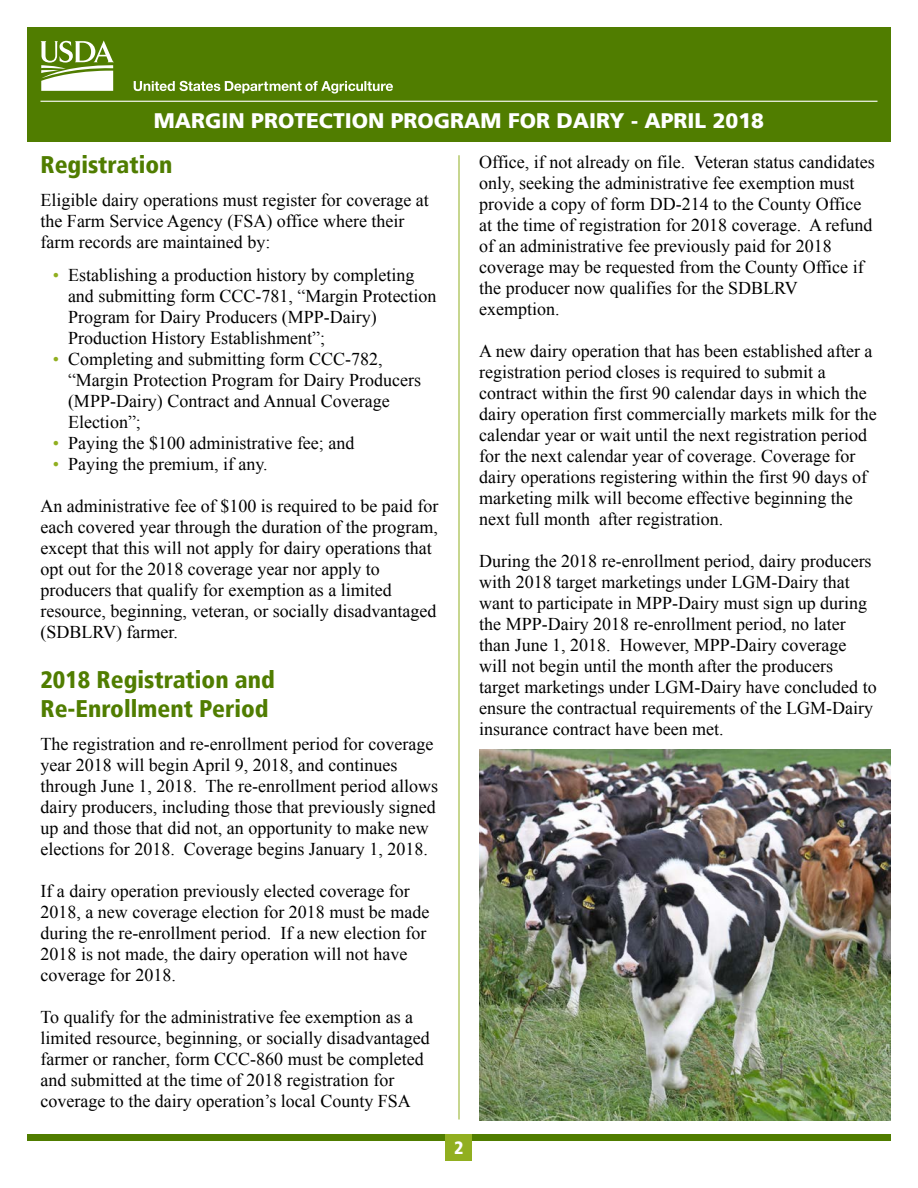
<style>
.page{position:relative;width:918px;height:1188px;background:#fff}
.page>*{position:absolute;margin:0;border:0;box-sizing:border-box;transform-origin:0 0}
.t1{font:900 condensed 24px/28.8px "Frutiger LT";color:#507d00}
.t2{font:900 21px "Frutiger LT";color:#fff}
.t3{font:18px/21px "Times New Roman";color:#000}
.t4{font:900 condensed 18px "Frutiger LT";color:#fff}
.s1{color:#91af20}
</style>
<div class="page">
<div style="left:27px;top:1134px;width:864px;height:7px;background:#507d00"></div>
<div style="left:27px;top:27px;width:864px;height:115px;background:#507d00"></div>
<svg style="left:40px;top:40px;width:74px;height:51px"></svg>
<svg style="left:134px;top:81px;width:259px;height:13px"></svg>
<hr style="left:40px;top:101px;width:838px;height:1px;background:#fff">
<div style="left:446px;top:1134px;width:26px;height:27px;background:#91af20"></div>
<hr style="left:459px;top:155px;width:1px;height:964px;background:#91af20">
<img style="left:479px;top:749px;width:412px;height:371px">
<p class="t2" style="left:154px;top:108px;width:612px">MARGIN PROTECTION PROGRAM FOR DAIRY - APRIL 2018</p>
<h1 class="t1" style="left:40px;top:150px;width:134px">Registration</h1>
<p class="t3" style="left:40px;top:189px;width:390px">Eligible dairy operations must register for coverage at the Farm Service Agency (FSA) office where their farm records are maintained by:</p>
<p class="t3" style="left:68px;top:264px;width:370px;text-indent:-15px"><span class="s1">•</span> Establishing a production history by completing and submitting form CCC-781, “Margin Protection Program for Dairy Producers (MPP-Dairy)<br>Production History Establishment”;</p>
<p class="t3" style="left:68px;top:348px;width:355px;text-indent:-15px"><span class="s1">•</span> Completing and submitting form CCC-782, “Margin Protection Program for Dairy Producers (MPP-Dairy) Contract and Annual Coverage Election”;</p>
<p class="t3" style="left:53px;top:433px;width:303px"><span class="s1">•</span> Paying the $100 administrative fee; and</p>
<p class="t3" style="left:53px;top:454px;width:216px"><span class="s1">•</span> Paying the premium, if any.</p>
<p class="t3" style="left:40px;top:496px;width:399px">An administrative fee of $100 is required to be paid for each covered year through the duration of the program, except that this will not apply for dairy operations that opt out for the 2018 coverage year nor apply to producers that qualify for exemption as a limited resource, beginning, veteran, or socially disadvantaged (SDBLRV) farmer.</p>
<h1 class="t1" style="left:40px;top:665px;width:236px">2018 Registration and<br>Re-Enrollment Period</h1>
<p class="t3" style="left:40px;top:733px;width:399px">The registration and re-enrollment period for coverage year 2018 will begin April 9, 2018, and continues through June 1, 2018. The re-enrollment period allows dairy producers, including those that previously signed up and those that did not, an opportunity to make new elections for 2018. Coverage begins January 1, 2018.</p>
<p class="t3" style="left:40px;top:880px;width:390px">If a dairy operation previously elected coverage for 2018, a new coverage election for 2018 must be made during the re-enrollment period. If a new election for 2018 is not made, the dairy operation will not have coverage for 2018.</p>
<p class="t3" style="left:40px;top:1006px;width:391px">To qualify for the administrative fee exemption as a limited resource, beginning, or socially disadvantaged farmer or rancher, form CCC-860 must be completed and submitted at the time of 2018 registration for coverage to the dairy operation’s local County FSA</p>
<p class="t3" style="left:479px;top:151px;width:397px">Office, if not already on file. Veteran status candidates only, seeking the administrative fee exemption must provide a copy of form DD-214 to the County Office at the time of registration for 2018 coverage. A refund of an administrative fee previously paid for 2018 coverage may be requested from the County Office if the producer now qualifies for the SDBLRV exemption.</p>
<p class="t3" style="left:479px;top:340px;width:399px">A new dairy operation that has been established after a registration period closes is required to submit a contract within the first 90 calendar days in which the dairy operation first commercially markets milk for the calendar year or wait until the next registration period for the next calendar year of coverage. Coverage for dairy operations registering within the first 90 days of marketing milk will become effective beginning the next full month after registration.</p>
<p class="t3" style="left:479px;top:550px;width:399px">During the 2018 re-enrollment period, dairy producers with 2018 target marketings under LGM-Dairy that want to participate in MPP-Dairy must sign up during the MPP-Dairy 2018 re-enrollment period, no later than June 1, 2018. However, MPP-Dairy coverage will not begin until the month after the producers target marketings under LGM-Dairy have concluded to ensure the contractual requirements of the LGM-Dairy insurance contract have been met.</p>
<p class="t4" style="left:454px;top:1137px;width:11px">2</p>
</div>
